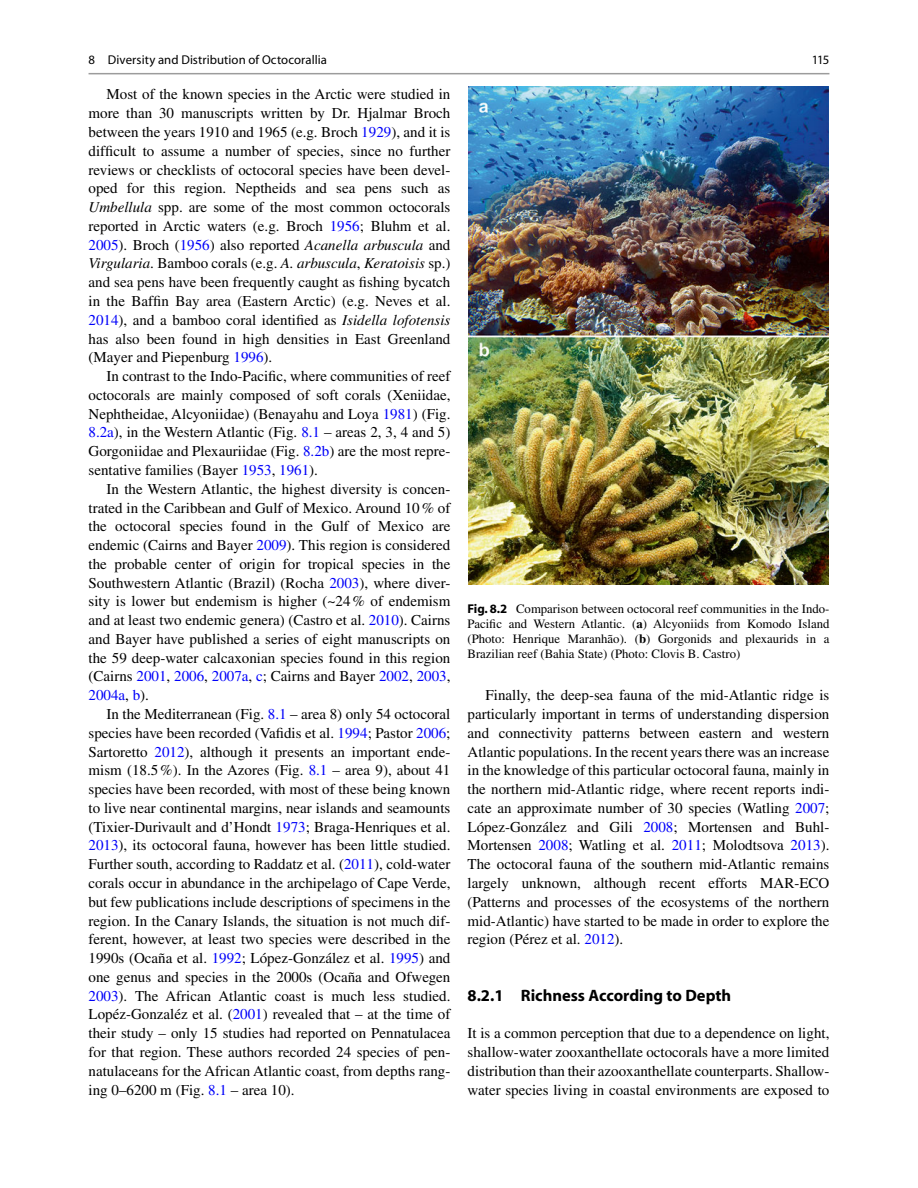
<style>
.page{position:relative;width:918px;height:1188px;background:#fff}
.page>*{position:absolute;margin:0;border:0;box-sizing:border-box;transform-origin:0 0}
.t1{font:700 16.5px "Myriad";color:#000}
.t2{font:15px/18.8px "Times";color:#000;text-align:justify}
.t3{font:12.75px/15px "Times";color:#000;text-align:justify}
.t4{font:12.75px "Myriad";letter-spacing:.005em;color:#000}
.s1{color:#0000fa}
.s2{font-style:italic}
.s3{font-family:"Myriad";font-weight:700}
.s4{font-weight:700}
</style>
<div class="page">
<img style="left:468px;top:87px;width:361px;height:498px">
<hr style="left:89px;top:73px;width:740px;height:1px;background:#9c9c9c">
<p class="t4" style="left:89px;top:55px;width:240px">8 Diversity and Distribution of Octocorallia</p>
<p class="t2" style="left:89px;top:86px;width:363px;text-indent:18px">Most of the known species in the Arctic were studied in more than 30 manuscripts written by Dr. Hjalmar Broch between the years 1910 and 1965 (e.g. Broch <span class="s1">1929</span> ), and it is difficult to assume a number of species, since no further reviews or checklists of octocoral species have been devel&shy;oped for this region. Neptheids and sea pens such as <span class="s2">Umbellula</span> spp. are some of the most common octocorals reported in Arctic waters (e.g. Broch <span class="s1">1956</span> ; Bluhm et al.<br><span class="s1">2005</span> ). Broch ( <span class="s1">1956</span> ) also reported <span class="s2">Acanella arbuscula</span> and <span class="s2">Virgularia</span> . Bamboo corals (e.g. <span class="s2">A. arbuscula</span> , <span class="s2">Keratoisis</span> sp.) and sea pens have been frequently caught as fishing bycatch in the Baffin Bay area (Eastern Arctic) (e.g. Neves et al.<br><span class="s1">2014</span> ), and a bamboo coral identified as <span class="s2">Isidella lofotensis </span>has also been found in high densities in East Greenland (Mayer and Piepenburg <span class="s1">1996</span> ).</p>
<p class="t2" style="left:89px;top:368px;width:363px;text-indent:18px">In contrast to the Indo-Pacific, where communities of reef octocorals are mainly composed of soft corals ( Xeniidae, Nephtheidae, Alcyoniidae) (Benayahu and Loya <span class="s1">1981</span> ) (Fig.<br><span class="s1">8.2a</span> ), in the Western Atlantic (Fig. <span class="s1">8.1</span> – areas 2, 3, 4 and 5)<br>Gorgoniidae and Plexauriidae (Fig. <span class="s1">8.2b</span> ) are the most repre&shy;sentative families (Bayer <span class="s1">1953</span> , <span class="s1">1961</span> ).</p>
<p class="t2" style="left:89px;top:481px;width:363px;text-indent:18px">In the Western Atlantic, the highest diversity is concen&shy;trated in the Caribbean and Gulf of Mexico. Around 10 % of the octocoral species found in the Gulf of Mexico are endemic (Cairns and Bayer <span class="s1">2009</span> ). This region is considered the probable center of origin for tropical species in the Southwestern Atlantic ( Brazil ) (Rocha <span class="s1">2003</span> ), where diver&shy;sity is lower but endemism is higher (~24 % of endemism and at least two endemic genera) (Castro et al. <span class="s1">2010</span> ). Cairns and Bayer have published a series of eight manuscripts on the 59 deep-water calcaxonian species found in this region (Cairns <span class="s1">2001</span> , <span class="s1">2006</span> , <span class="s1">2007a</span> , <span class="s1">c</span> ; Cairns and Bayer <span class="s1">2002</span> , <span class="s1">2003</span> , <span class="s1">2004a</span> , <span class="s1">b</span> ).</p>
<p class="t2" style="left:89px;top:706px;width:363px;text-indent:18px">In the Mediterranean (Fig. <span class="s1">8.1</span> – area 8) only 54 octocoral species have been recorded (Vafidis et al. <span class="s1">1994</span> ; Pastor <span class="s1">2006</span> ; Sartoretto <span class="s1">2012</span> ), although it presents an important ende&shy;mism (18.5 %). In the Azores (Fig. <span class="s1">8.1</span> – area 9), about 41 species have been recorded, with most of these being known to live near continental margins, near islands and seamounts (Tixier-Durivault and d’Hondt <span class="s1">1973</span> ; Braga-Henriques et al.<br><span class="s1">2013</span> ), its octocoral fauna, however has been little studied.<br>Further south, according to Raddatz et al. ( <span class="s1">2011</span> ), cold-water corals occur in abundance in the archipelago of Cape Verde, but few publications include descriptions of specimens in the region. In the Canary Islands, the situation is not much dif&shy;ferent, however, at least two species were described in the 1990s (Ocaña et al. <span class="s1">1992</span> ; López-González et al. <span class="s1">1995</span> ) and one genus and species in the 2000s (Ocaña and Ofwegen <span class="s1">2003</span> ). The African Atlantic coast is much less studied.<br>Lopéz-Gonzaléz et al. ( <span class="s1">2001</span> ) revealed that – at the time of their study – only 15 studies had reported on Pennatulacea for that region. These authors recorded 24 species of pen&shy;natulaceans for the African Atlantic coast, from depths rang&shy;ing 0–6200 m (Fig. <span class="s1">8.1</span> – area 10).</p>
<p class="t4" style="left:812px;top:55px;width:19px">115</p>
<p class="t3" style="left:468px;top:603px;width:363px"><span class="s3">Fig. 8.2</span> Comparison between octocoral reef communities in the Indo-Pacific and Western Atlantic. ( <span class="s4">a</span> ) Alcyoniids from Komodo Island (Photo: Henrique Maranhão). ( <span class="s4">b</span> ) Gorgonids and plexaurids in a Brazilian reef (Bahia State) (Photo: Clovis B. Castro)</p>
<p class="t2" style="left:468px;top:687px;width:363px;text-indent:18px">Finally, the deep-sea fauna of the mid-Atlantic ridge is particularly important in terms of understanding dispersion and connectivity patterns between eastern and western Atlantic populations. In the recent years there was an increase in the knowledge of this particular octocoral fauna, mainly in the northern mid-Atlantic ridge, where recent reports indi&shy;cate an approximate number of 30 species (Watling <span class="s1">2007</span> ; López-González and Gili <span class="s1">2008</span> ; Mortensen and Buhl-Mortensen <span class="s1">2008</span> ; Watling et al. <span class="s1">2011</span> ; Molodtsova <span class="s1">2013</span> ).<br>The octocoral fauna of the southern mid-Atlantic remains largely unknown, although recent efforts MAR-ECO (Patterns and processes of the ecosystems of the northern mid-Atlantic) have started to be made in order to explore the region (Pérez et al. <span class="s1">2012</span> ).</p>
<p class="t1" style="left:468px;top:989px;width:265px">8.2.1 Richness According to Depth</p>
<p class="t2" style="left:468px;top:1025px;width:363px">It is a common perception that due to a dependence on light, shallow-water zooxanthellate octocorals have a more limited distribution than their azooxanthellate counterparts. Shallow&shy;water species living in coastal environments are exposed to</p>
</div>
